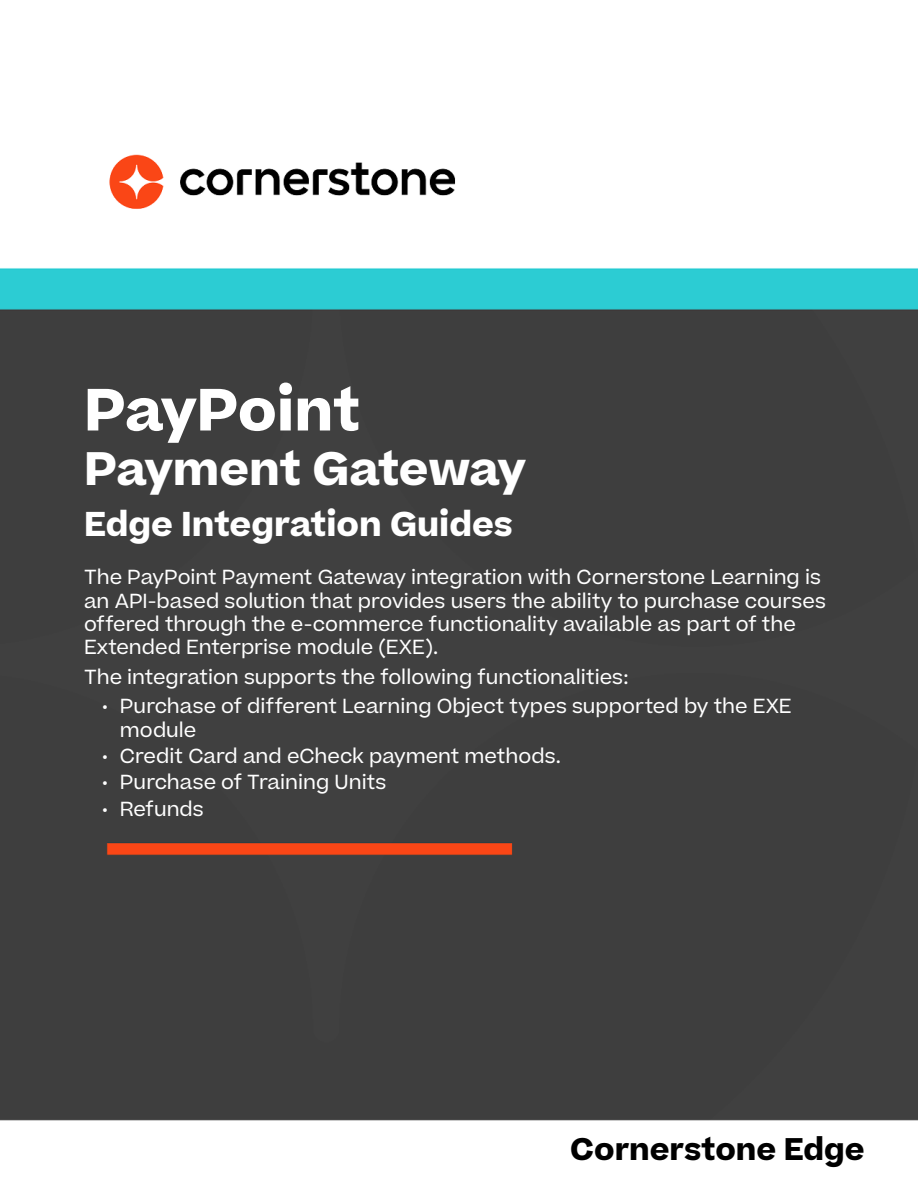
<style>
.page{position:relative;width:918px;height:1188px;background:#fff}
.page>*{position:absolute;margin:0;border:0;box-sizing:border-box;transform-origin:0 0}
.t1{font:700 57px "Beatrice";letter-spacing:-.005em;color:#fff}
.t2{font:700 45px "Beatrice";letter-spacing:-.01em;color:#fff}
.t3{font:700 33px "Beatrice";color:#fff}
.t4{font:700 30px "Beatrice";color:#000}
.t5{font:19.5px/23.4px "Beatrice";color:#fff}
</style>
<div class="page">
<img style="left:0;top:154px;width:918px;height:967px">
<h1 class="t1" style="left:84px;top:371px;width:278px">PayPoint</h1>
<h2 class="t2" style="left:84px;top:437px;width:443px">Payment Gateway</h2>
<h3 class="t3" style="left:84px;top:501px;width:430px">Edge Integration Guides</h3>
<p class="t5" style="left:84px;top:565px;width:743px">The PayPoint Payment Gateway integration with Cornerstone Learning is an API-based solution that provides users the ability to purchase courses offered through the e-commerce functionality available as part of the Extended Enterprise module (EXE).</p>
<p class="t5" style="left:84px;top:665px;width:546px">The integration supports the following functionalities:</p>
<p class="t5" style="left:120px;top:694px;width:673px;text-indent:-18px">• Purchase of different Learning Object types supported by the EXE module</p>
<p class="t5" style="left:102px;top:744px;width:460px">• Credit Card and eCheck payment methods.</p>
<p class="t5" style="left:102px;top:771px;width:286px">• Purchase of Training Units</p>
<p class="t5" style="left:102px;top:797px;width:103px">• Refunds</p>
<h3 class="t4" style="left:570px;top:1129px;width:296px">Cornerstone Edge</h3>
</div>
